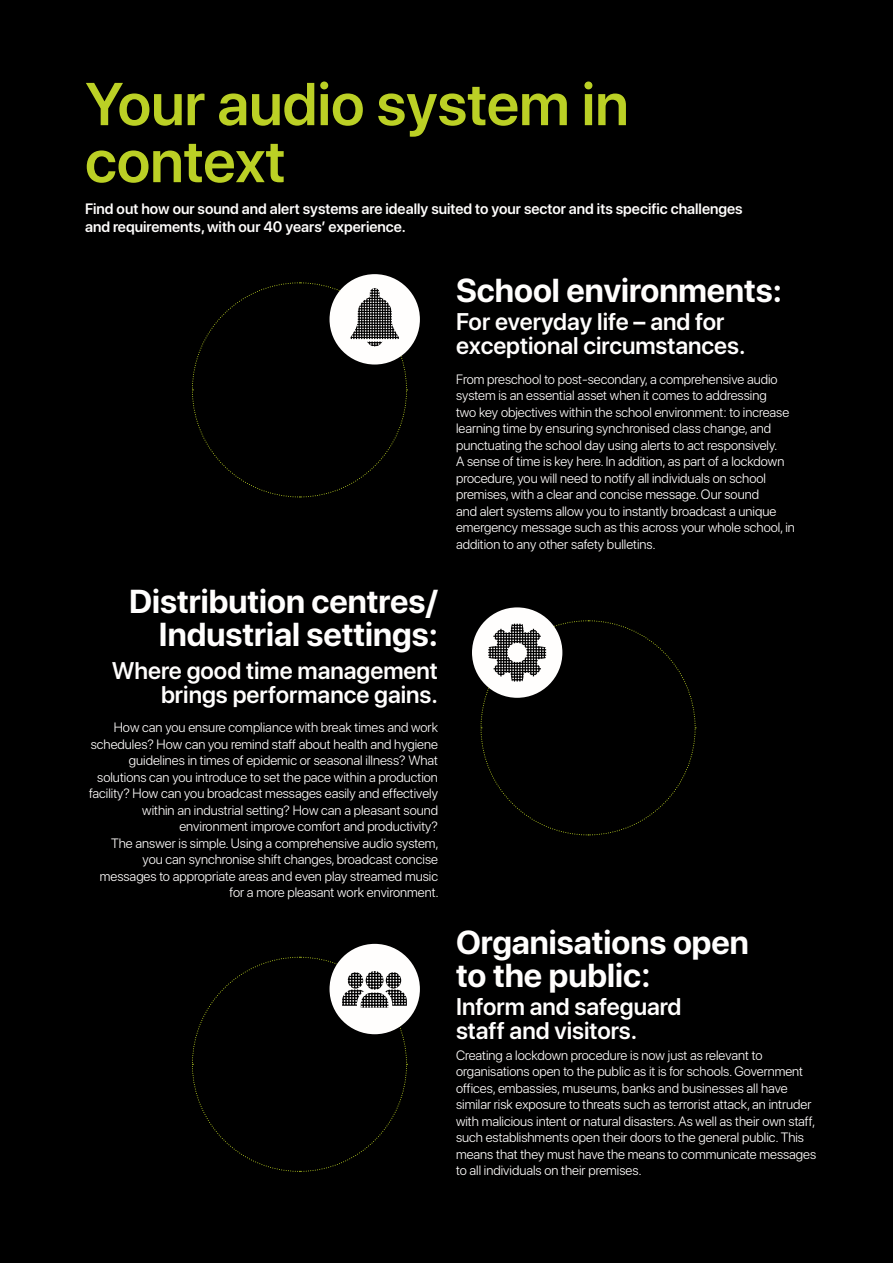
<style>
.page{position:relative;width:893px;height:1263px;background:#000}
.page>*{position:absolute;margin:0;border:0;box-sizing:border-box;transform-origin:0 0}
.t1{font:600 60px/57px "SF Pro Display";color:#bbd025}
.t2{font:700 33px/33px "SF Pro Display";color:#fffefd;text-align:right}
.t3{font:600 24px/24px "SF Pro Display";color:#fffefd}
.t4{font:600 15px/18px "SF Pro Display";color:#fffefd}
.t5{font:300 13.5px/16.5px "SF Pro Display";color:#fffefd}
.s1{font-weight:600;font-size:36px}
</style>
<div class="page">
<div style="left:472px;top:607px;width:90px;height:91px;background:#fffefd;border-radius:50%"></div>
<div style="left:330px;top:944px;width:90px;height:90px;background:#fffefd;border-radius:50%"></div>
<div style="left:330px;top:274px;width:90px;height:90px;background:#fffefd;border-radius:50%"></div>
<svg style="left:192px;top:282px;width:215px;height:216px"></svg>
<svg style="left:480px;top:620px;width:216px;height:216px"></svg>
<svg style="left:192px;top:956px;width:215px;height:216px"></svg>
<h1 class="t1" style="left:85px;top:76px;width:545px">Your audio system in context</h1>
<p class="t4" style="left:85px;top:200px;width:659px">Find out how our sound and alert systems are ideally suited to your sector and its specific challenges and requirements, with our 40 years’ experience.</p>
<h2 class="t2" style="left:129px;top:585px;width:310px">Distribution centres/<br>Industrial settings:</h2>
<h3 class="t3" style="left:112px;top:658px;width:328px;text-align:right">Where good time management brings performance gains.</h3>
<p class="t5" style="left:89px;top:719px;width:351px;text-align:right">How can you ensure compliance with break times and work schedules? How can you remind staff about health and hygiene guidelines in times of epidemic or seasonal illness? What solutions can you introduce to set the pace within a production facility? How can you broadcast messages easily and effectively within an industrial setting? How can a pleasant sound environment improve comfort and productivity?<br>The answer is simple. Using a comprehensive audio system, you can synchronise shift changes, broadcast concise messages to appropriate areas and even play streamed music for a more pleasant work environment.</p>
<h2 class="t2" style="left:456px;top:274px;width:328px">School environments:</h2>
<h3 class="t3" style="left:456px;top:310px;width:291px">For everyday life – and for exceptional circumstances.</h3>
<p class="t5" style="left:456px;top:371px;width:340px">From preschool to post-secondary, a comprehensive audio system is an essential asset when it comes to addressing<br>two key objectives within the school environment: to increase learning time by ensuring synchronised class change, and punctuating the school day using alerts to act responsively.<br>A sense of time is key here. In addition, as part of a lockdown procedure, you will need to notify all individuals on school premises, with a clear and concise message. Our sound<br>and alert systems allow you to instantly broadcast a unique emergency message such as this across your whole school, in addition to any other safety bulletins.</p>
<h2 class="t2" style="left:456px;top:926px;width:294px;text-align:left">Organisations open to the public<span class="s1">:</span></h2>
<h3 class="t3" style="left:456px;top:995px;width:227px">Inform and safeguard staff and visitors.</h3>
<p class="t5" style="left:456px;top:1047px;width:362px">Creating a lockdown procedure is now just as relevant to organisations open to the public as it is for schools. Government offices, embassies, museums, banks and businesses all have similar risk exposure to threats such as terrorist attack, an intruder with malicious intent or natural disasters. As well as their own staff, such establishments open their doors to the general public. This means that they must have the means to communicate messages to all individuals on their premises.</p>
</div>
